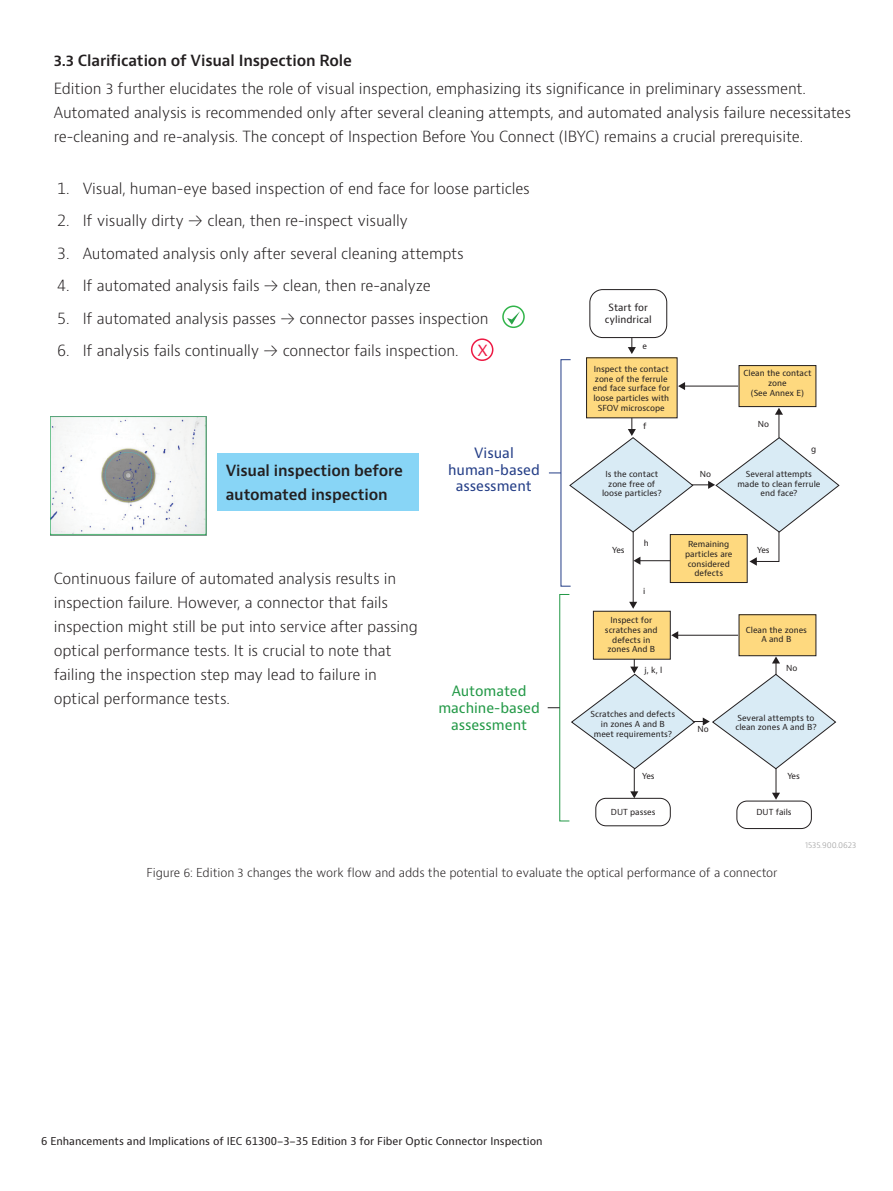
<style>
.page{position:relative;width:893px;height:1191px;background:#fff}
.page>*{position:absolute;margin:0;border:0;box-sizing:border-box;transform-origin:0 0}
.P_10_16{font:300 15px/24px "Bernino Sans";letter-spacing:-.01em;color:#231f20}
.P_10_16-2{font:600 15px/24px "Bernino Sans";letter-spacing:-.01em;color:#231f20}
.H3_Heading_Level_3{font:600 15px "Bernino Sans";letter-spacing:-.01em;color:#231f20}
.P_10_16-3{font:15px "Bernino Sans";color:#ed1943}
.t1{font:13.95px/16.6px "Bernino Sans";color:#239947;text-align:center}
.t2{font:13.95px/16.6px "Bernino Sans";color:#243e87;text-align:center}
.P_10_16-4{font:300 12px "Bernino Sans";letter-spacing:-.01em;color:#231f20}
.t3{font:10.5px "Bernino Sans";color:#231f20}
.t4{font:9.75px/11.7px "Bernino Sans";color:#231f20;text-align:center}
.t5{font:8.1px/9.8px "Bernino Sans";color:#231f20;text-align:center}
.t6{font:300 8.1px "Bernino Sans";color:#999}
</style>
<div class="page">
<div style="left:217px;top:453px;width:201px;height:57px;background:#88d5f6"></div>
<img style="left:50px;top:417px;width:156px;height:118px">
<div style="left:587px;top:358px;width:90px;height:60px;background:#fed97f"></div>
<div style="left:739px;top:365px;width:77px;height:41px;background:#fed97f"></div>
<div style="left:739px;top:365px;width:77px;height:42px;border:1px solid #231f20"></div>
<div style="left:739px;top:614px;width:77px;height:41px;background:#fed97f"></div>
<div style="left:739px;top:614px;width:77px;height:42px;border:1px solid #231f20"></div>
<div style="left:593px;top:611px;width:77px;height:48px;background:#fed97f"></div>
<div style="left:593px;top:611px;width:77px;height:48px;border:1px solid #231f20"></div>
<div style="left:670px;top:534px;width:77px;height:48px;background:#fed97f"></div>
<div style="left:590px;top:289px;width:77px;height:49px;border:1px solid #231f20;border-radius:13px"></div>
<div style="left:596px;top:798px;width:74px;height:28px;border:1px solid #231f20;border-radius:10px"></div>
<div style="left:737px;top:801px;width:74px;height:27px;border:1px solid #231f20;border-radius:10px"></div>
<svg style="left:628px;top:337px;width:8px;height:17px"></svg>
<hr style="left:684px;top:386px;width:54px;height:1px;background:#231f20">
<svg style="left:678px;top:382px;width:7px;height:8px"></svg>
<hr style="left:633px;top:532px;width:1px;height:71px;background:#231f20">
<svg style="left:629px;top:602px;width:8px;height:7px"></svg>
<hr style="left:677px;top:635px;width:61px;height:1px;background:#231f20">
<svg style="left:671px;top:631px;width:7px;height:8px"></svg>
<svg style="left:571px;top:656px;width:265px;height:143px"></svg>
<svg style="left:571px;top:408px;width:268px;height:158px"></svg>
<div style="left:559px;top:594px;width:11px;height:227px;border:1px solid #239947"></div>
<svg style="left:548px;top:707px;width:12px;height:1px"></svg>
<svg style="left:549px;top:472px;width:12px;height:1px"></svg>
<div style="left:502px;top:305px;width:23px;height:23px;border:2px solid #31b44a;border-radius:50%"></div>
<svg style="left:507px;top:311px;width:13px;height:14px"></svg>
<div style="left:471px;top:338px;width:22px;height:23px;border:2px solid #ed1943;border-radius:50%"></div>
<p class="H3_Heading_Level_3" style="left:54px;top:51px;width:300px">3.3 Clarification of Visual Inspection Role</p>
<p class="P_10_16" style="left:54px;top:77px;width:799px">Edition 3 further elucidates the role of visual inspection, emphasizing its significance in preliminary assessment.<br>Automated analysis is recommended only after several cleaning attempts, and automated analysis failure necessitates re-cleaning and re-analysis. The concept of Inspection Before You Connect (IBYC) remains a crucial prerequisite.</p>
<p class="P_10_16" style="left:57px;top:177px;width:474px">1. Visual, human-eye based inspection of end face for loose particles</p>
<p class="P_10_16" style="left:57px;top:209px;width:352px">2. If visually dirty → clean, then re-inspect visually</p>
<p class="P_10_16" style="left:57px;top:242px;width:408px">3. Automated analysis only after several cleaning attempts</p>
<p class="P_10_16" style="left:57px;top:274px;width:375px">4. If automated analysis fails → clean, then re-analyze</p>
<p class="P_10_16" style="left:57px;top:307px;width:433px">5. If automated analysis passes → connector passes inspection</p>
<p class="P_10_16" style="left:57px;top:339px;width:403px">6. If analysis fails continually → connector fails inspection.</p>
<p class="P_10_16-3" style="left:477px;top:340px;width:12px">X</p>
<p class="P_10_16-2" style="left:226px;top:459px;width:179px">Visual inspection before automated inspection</p>
<p class="t2" style="left:448px;top:445px;width:93px">Visual human-based assessment</p>
<p class="P_10_16" style="left:54px;top:567px;width:366px">Continuous failure of automated analysis results in inspection failure. However, a connector that fails inspection might still be put into service after passing optical performance tests. It is crucial to note that failing the inspection step may lead to failure in optical performance tests.</p>
<p class="t1" style="left:438px;top:683px;width:103px">Automated machine-based assessment</p>
<p class="t4" style="left:605px;top:302px;width:49px">Start for cylindrical</p>
<p class="t5" style="left:642px;top:341px;width:6px">e</p>
<p class="t5" style="left:593px;top:364px;width:79px">Inspect the contact zone of the ferrule end face surface for loose particles with<br>SFOV microscope</p>
<p class="t5" style="left:743px;top:368px;width:70px">Clean the contact zone<br>(See Annex E)</p>
<p class="t5" style="left:643px;top:421px;width:5px">f</p>
<p class="t5" style="left:758px;top:419px;width:13px">No</p>
<p class="t5" style="left:811px;top:444px;width:7px">g</p>
<p class="t5" style="left:602px;top:469px;width:61px">Is the contact zone free of loose particles?</p>
<p class="t5" style="left:700px;top:469px;width:13px">No</p>
<p class="t5" style="left:737px;top:469px;width:84px">Several attempts made to clean ferrule end face?</p>
<p class="t5" style="left:612px;top:545px;width:14px">Yes</p>
<p class="t5" style="left:644px;top:538px;width:6px">h</p>
<p class="t5" style="left:685px;top:539px;width:49px">Remaining particles are considered defects</p>
<p class="t5" style="left:757px;top:545px;width:14px">Yes</p>
<p class="t5" style="left:643px;top:586px;width:4px">i</p>
<p class="t5" style="left:605px;top:615px;width:54px">Inspect for scratches and defects in zones And B</p>
<p class="t5" style="left:746px;top:625px;width:63px">Clean the zones<br>A and B</p>
<p class="t5" style="left:644px;top:665px;width:19px">j, k, l</p>
<p class="t5" style="left:786px;top:663px;width:13px">No</p>
<p class="t5" style="left:591px;top:709px;width:86px">Scratches and defects in zones A and B meet requirements?</p>
<p class="t5" style="left:735px;top:713px;width:83px;text-align:left">Several attempts to clean zones A and B?</p>
<p class="t5" style="left:697px;top:724px;width:13px">No</p>
<p class="t5" style="left:642px;top:771px;width:14px">Yes</p>
<p class="t5" style="left:787px;top:771px;width:14px">Yes</p>
<p class="t5" style="left:611px;top:807px;width:46px">DUT passes</p>
<p class="t5" style="left:756px;top:807px;width:37px">DUT fails</p>
<p class="t6" style="left:805px;top:839px;width:53px">1535.900.0623</p>
<p class="P_10_16-4" style="left:147px;top:864px;width:632px">Figure 6: Edition 3 changes the work flow and adds the potential to evaluate the optical performance of a connector</p>
<p class="t3" style="left:41px;top:1134px;width:503px">6 Enhancements and Implications of IEC 61300-3-35 Edition 3 for Fiber Optic Connector Inspection</p>
</div>
